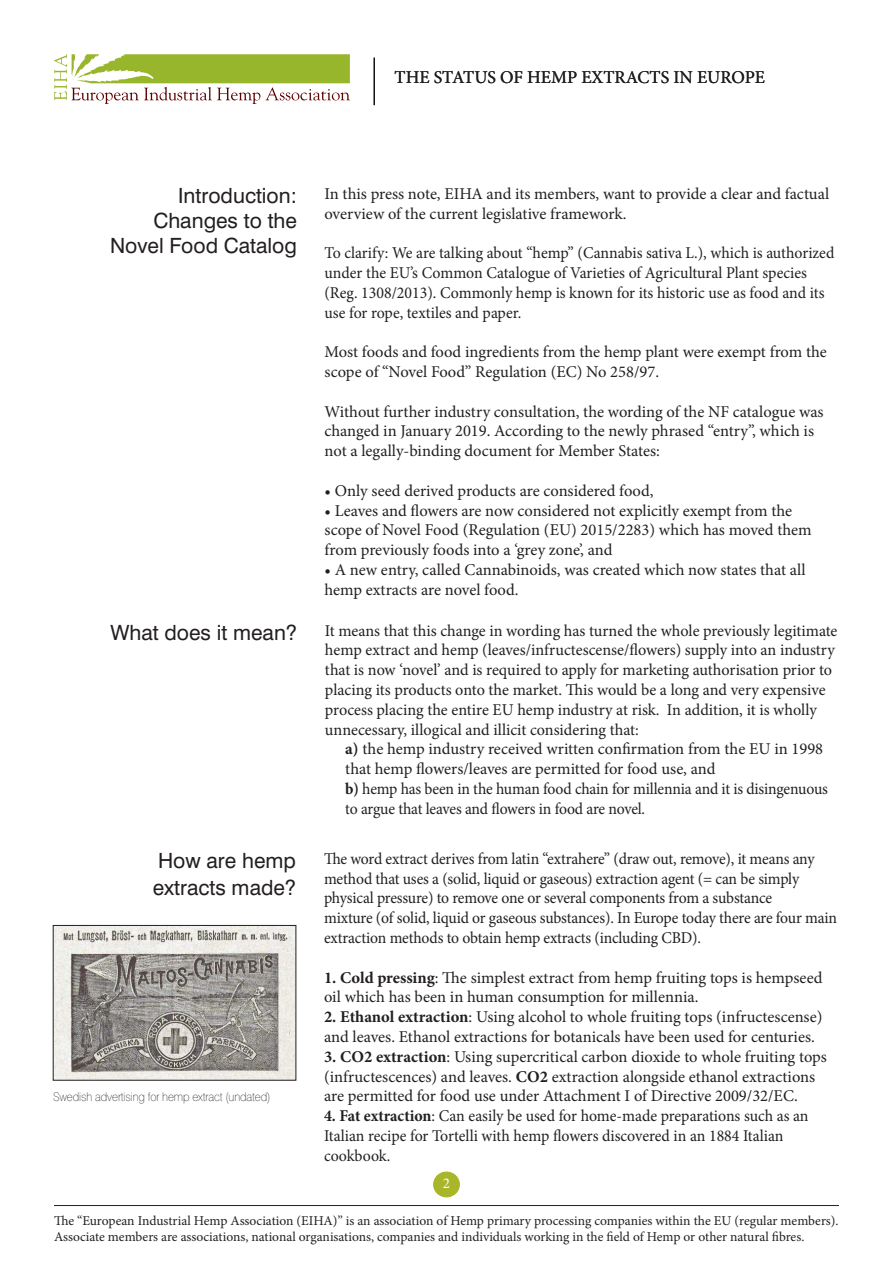
<style>
.page{position:relative;width:893px;height:1263px;background:#fff}
.page>*{position:absolute;margin:0;border:0;box-sizing:border-box;transform-origin:0 0}
.t1{font:21px "Swiss 721 PL";color:#231f20}
.t2{font:18px "Minion Pro";color:#231f20}
.t3{font:16.5px/19.8px "Minion Pro";letter-spacing:-.005em;color:#231f20}
.t4{font:16.5px/19.8px "Minion Pro";letter-spacing:-.005em;color:#231f20;scale:.95 1}
.t5{font:16.5px/19.8px "Minion Pro";letter-spacing:-.005em;color:#231f20;scale:.96 1}
.t6{font:15px "Minion Pro";color:#fff}
.t7{font:13.5px/16.2px "Minion Pro";color:#231f20}
.Body_Type{font:100 12px "Swiss 721 PL";letter-spacing:-.01em;color:#231f20;scale:.95 1}
.s1{font-weight:700}
</style>
<div class="page">
<hr style="left:54px;top:1205px;width:785px;height:1px;background:#231f20">
<div style="left:434px;top:1172px;width:25px;height:25px;background:#a9b62a;border-radius:50%"></div>
<div style="left:433px;top:1171px;width:27px;height:26px;border:1px solid #a8b529;border-radius:50%"></div>
<svg style="left:54px;top:54px;width:296px;height:50px"></svg>
<hr style="left:374px;top:58px;width:1px;height:47px;background:#000">
<img style="left:55px;top:927px;width:239px;height:151px">
<div style="left:53px;top:925px;width:243px;height:155px;border:1px solid #231f20"></div>
<p class="t2" style="left:395px;top:66px;width:372px">THE STATUS OF HEMP EXTRACTS IN EUROPE</p>
<p class="t1" style="left:178px;top:183px;width:120px">Introduction:</p>
<p class="t1" style="left:153px;top:208px;width:145px">Changes to the</p>
<p class="t1" style="left:110px;top:233px;width:188px">Novel Food Catalog</p>
<p class="t3" style="left:324px;top:184px;width:506px">In this press note, EIHA and its members, want to provide a clear and factual overview of the current legislative framework.</p>
<p class="t5" style="left:324px;top:243px;width:533px">To clarify: We are talking about “hemp” (Cannabis sativa L.), which is authorized under the EU’s Common Catalogue of Varieties of Agricultural Plant species (Reg. 1308/2013). Commonly hemp is known for its historic use as food and its use for rope, textiles and paper.</p>
<p class="t3" style="left:324px;top:342px;width:504px">Most foods and food ingredients from the hemp plant were exempt from the scope of “Novel Food” Regulation (EC) No 258/97.</p>
<p class="t3" style="left:324px;top:401px;width:501px">Without further industry consultation, the wording of the NF catalogue was changed in January 2019. According to the newly phrased “entry”, which is not a legally-binding document for Member States:</p>
<p class="t3" style="left:324px;top:481px;width:331px">• Only seed derived products are considered food,</p>
<p class="t3" style="left:324px;top:500px;width:489px">• Leaves and flowers are now considered not explicitly exempt from the scope of Novel Food (Regulation (EU) 2015/2283) which has moved them from previously foods into a ‘grey zone’, and</p>
<p class="t3" style="left:324px;top:560px;width:482px">• A new entry, called Cannabinoids, was created which now states that all hemp extracts are novel food.</p>
<p class="t1" style="left:110px;top:619px;width:188px">What does it mean?</p>
<p class="t3" style="left:325px;top:620px;width:514px">It means that this change in wording has turned the whole previously legitimate hemp extract and hemp (leaves/infructescense/flowers) supply into an industry that is now ‘novel’ and is required to apply for marketing authorisation prior to placing its products onto the market. This would be a long and very expensive process placing the entire EU hemp industry at risk. In addition, it is wholly unnecessary, illogical and illicit considering that:</p>
<p class="t3" style="left:345px;top:739px;width:479px"><span class="s1">a)</span> the hemp industry received written confirmation from the EU in 1998 that hemp flowers/leaves are permitted for food use, and</p>
<p class="t4" style="left:345px;top:779px;width:510px"><span class="s1">b)</span> hemp has been in the human food chain for millennia and it is disingenuous to argue that leaves and flowers in food are novel.</p>
<p class="t1" style="left:158px;top:848px;width:139px">How are hemp</p>
<p class="t1" style="left:153px;top:875px;width:145px">extracts made?</p>
<p class="t4" style="left:324px;top:849px;width:518px">The word extract derives from latin “extrahere” (draw out, remove), it means any method that uses a (solid, liquid or gaseous) extraction agent (= can be simply</p>
<p class="t4" style="left:324px;top:888px;width:473px">physical pressure) to remove one or several components from a substance</p>
<p class="t4" style="left:324px;top:908px;width:541px">mixture (of solid, liquid or gaseous substances). In Europe today there are four main extraction methods to obtain hemp extracts (including CBD).</p>
<p class="t3" style="left:324px;top:967px;width:500px"><span class="s1">1. Cold pressing</span>: The simplest extract from hemp fruiting tops is hempseed oil which has been in human consumption for millennia.</p>
<p class="t3" style="left:324px;top:1007px;width:500px"><span class="s1">2. Ethanol extraction</span>: Using alcohol to whole fruiting tops (infructescense) and leaves. Ethanol extractions for botanicals have been used for centuries.</p>
<p class="t3" style="left:324px;top:1047px;width:504px"><span class="s1">3. CO2 extraction</span>: Using supercritical carbon dioxide to whole fruiting tops (infructescences) and leaves. <span class="s1">CO2</span> extraction alongside ethanol extractions are permitted for food use under Attachment I of Directive 2009/32/EC.</p>
<p class="t5" style="left:324px;top:1106px;width:506px"><span class="s1">4. Fat extraction</span>: Can easily be used for home-made preparations such as an</p>
<p class="t5" style="left:324px;top:1126px;width:480px">Italian recipe for Tortelli with hemp flowers discovered in an 1884 Italian</p>
<p class="t5" style="left:324px;top:1146px;width:71px">cookbook.</p>
<p class="Body_Type" style="left:53px;top:1089px;width:230px">Swedish advertising for hemp extract (undated)</p>
<p class="t6" style="left:443px;top:1173px;width:9px">2</p>
<p class="t7" style="left:54px;top:1212px;width:786px">The “European Industrial Hemp Association (EIHA)” is an association of Hemp primary processing companies within the EU (regular members).<br>Associate members are associations, national organisations, companies and individuals working in the field of Hemp or other natural fibres.</p>
</div>
